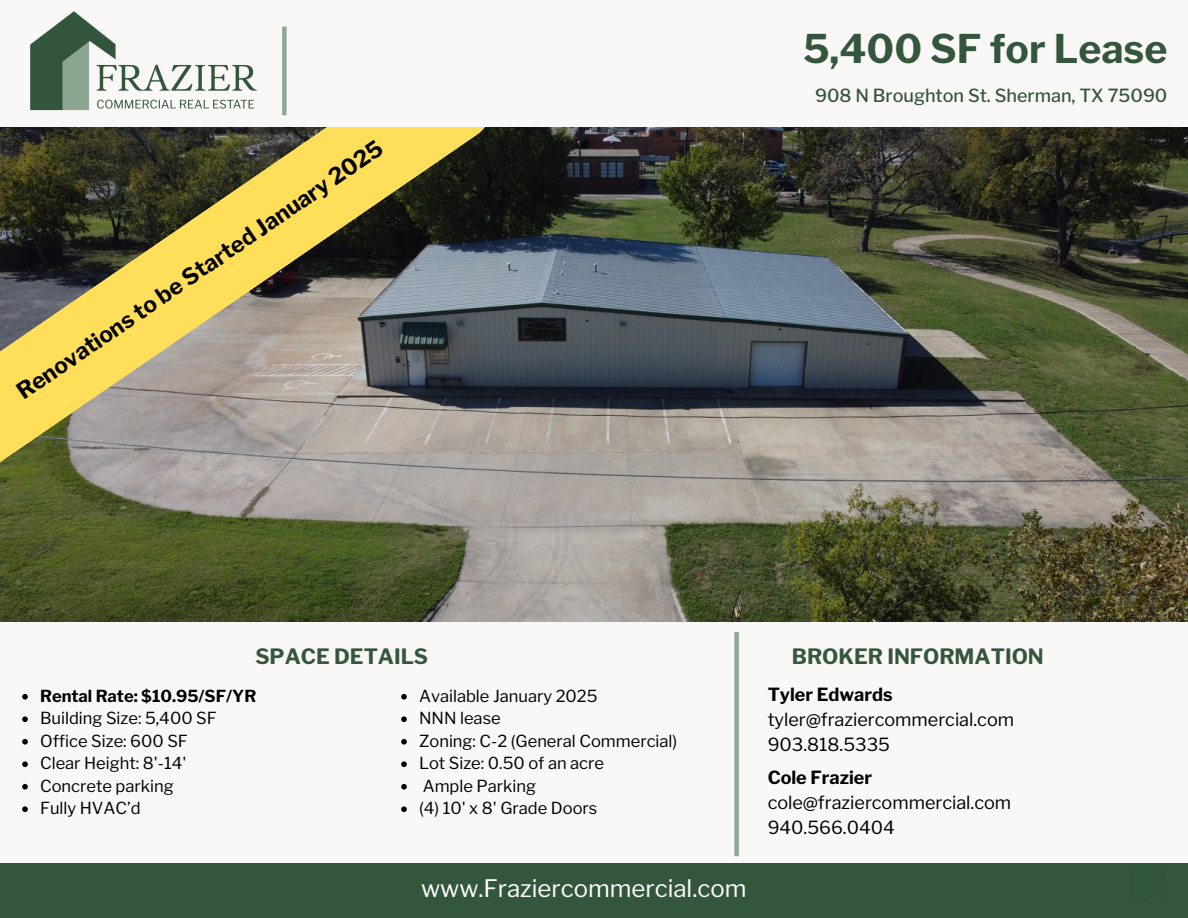
<style>
.page{position:relative;width:1188px;height:918px;background:#faf8f6}
.page>*{position:absolute;margin:0;border:0;box-sizing:border-box;transform-origin:0 0}
.t1{font:700 39.3px "Libre Franklin";color:#33563c}
.t2{font:24px "Libre Franklin";color:#fff}
.t3{font:700 22.5px "Libre Franklin";color:#000}
.t4{font:700 21px "Libre Franklin";color:#33563c}
.t5{font:18px "Libre Franklin";color:#000}
.t6{font:500 18px "Libre Franklin";color:#33563c}
.t7{font:700 18px "Libre Franklin";color:#000}
.t8{font:16.5px "Libre Franklin";color:#000}
.t9{font:700 16.5px "Libre Franklin";color:#000}
</style>
<div class="page">
<div style="left:0;top:863px;width:1188px;height:55px;background:#33563c"></div>
<img style="left:30px;top:11px;width:86px;height:41px">
<div style="left:734px;top:632px;width:5px;height:224px;background:#8da892"></div>
<div style="left:282px;top:27px;width:5px;height:88px;background:#8da892"></div>
<img style="left:0;top:128px;width:1188px;height:494px">
<svg style="left:0;top:52px;width:495px;height:436px;background:#97906c"></svg>
<div style="left:291px;top:27px;width:275px;height:99px;background:#faf8f6"></div>
<svg style="left:22px;top:694px;width:6px;height:6px"></svg>
<svg style="left:22px;top:716px;width:6px;height:6px"></svg>
<svg style="left:22px;top:739px;width:6px;height:6px"></svg>
<svg style="left:22px;top:761px;width:6px;height:6px"></svg>
<svg style="left:22px;top:784px;width:6px;height:6px"></svg>
<svg style="left:22px;top:806px;width:6px;height:6px"></svg>
<svg style="left:401px;top:694px;width:6px;height:6px"></svg>
<svg style="left:401px;top:716px;width:6px;height:6px"></svg>
<svg style="left:401px;top:739px;width:6px;height:6px"></svg>
<svg style="left:401px;top:761px;width:6px;height:6px"></svg>
<svg style="left:401px;top:784px;width:6px;height:6px"></svg>
<svg style="left:401px;top:806px;width:6px;height:6px"></svg>
<p class="t3" style="left:11px;top:381px;width:440px;rotate:-34deg">Renovations to be Started January 2025</p>
<p class="t1" style="left:803px;top:25px;width:366px">5,400 SF for Lease</p>
<h1 class="t6" style="left:815px;top:84px;width:354px">908 N Broughton St. Sherman, TX 75090</h1>
<p class="t4" style="left:255px;top:644px;width:174px">SPACE DETAILS</p>
<p class="t4" style="left:792px;top:644px;width:253px">BROKER INFORMATION</p>
<p class="t7" style="left:768px;top:684px;width:126px">Tyler Edwards</p>
<p class="t5" style="left:768px;top:708px;width:248px">tyler@fraziercommercial.com</p>
<p class="t5" style="left:768px;top:733px;width:124px">903.818.5335</p>
<h4 class="t7" style="left:768px;top:767px;width:106px">Cole Frazier</h4>
<p class="t5" style="left:768px;top:791px;width:245px">cole@fraziercommercial.com</p>
<p class="t5" style="left:768px;top:816px;width:129px">940.566.0404</p>
<h5 class="t9" style="left:40px;top:686px;width:218px">Rental Rate: $10.95/SF/YR</h5>
<h2 class="t8" style="left:40px;top:708px;width:178px">Building Size: 5,400 SF</h2>
<p class="t8" style="left:40px;top:731px;width:149px">Office Size: 600 SF</p>
<h4 class="t8" style="left:40px;top:753px;width:148px">Clear Height: 8'-14'</h4>
<p class="t8" style="left:40px;top:776px;width:135px">Concrete parking</p>
<p class="t8" style="left:40px;top:798px;width:102px">Fully HVAC’d</p>
<p class="t8" style="left:419px;top:686px;width:180px">Available January 2025</p>
<p class="t8" style="left:419px;top:708px;width:83px">NNN lease</p>
<p class="t8" style="left:419px;top:731px;width:260px">Zoning: C-2 (General Commercial)</p>
<p class="t8" style="left:419px;top:753px;width:186px">Lot Size: 0.50 of an acre</p>
<p class="t8" style="left:423px;top:776px;width:115px">Ample Parking</p>
<p class="t8" style="left:419px;top:798px;width:180px">(4) 10' x 8' Grade Doors</p>
<p class="t2" style="left:421px;top:874px;width:327px">www.Fraziercommercial.com</p>
</div>
